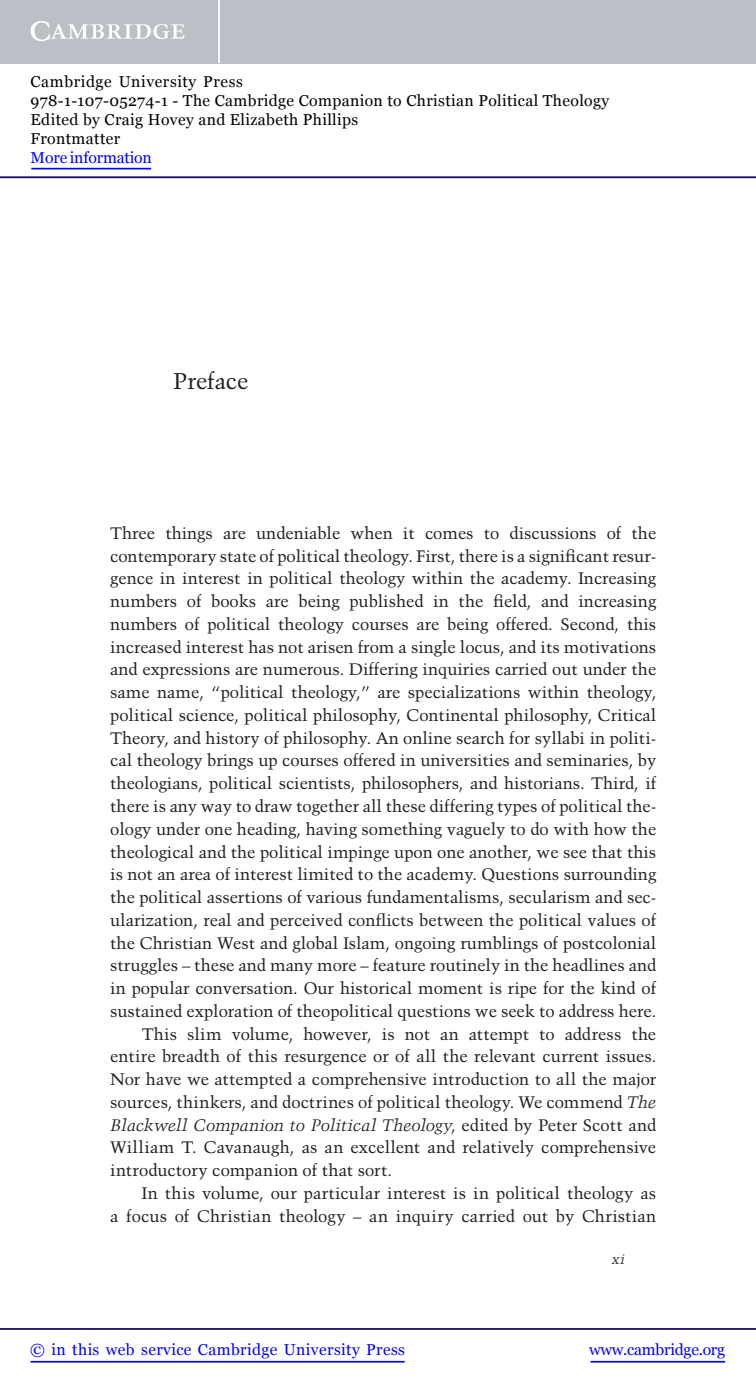
<style>
.page{position:relative;width:756px;height:1388px;background:#fff}
.page>*{position:absolute;margin:0;border:0;box-sizing:border-box;transform-origin:0 0}
.t1{font:22.75px "Trump Mediaeval LT Std";color:#231f20}
.t2{font:16.62px "Trump Mediaeval LT Std";letter-spacing:-.005em;color:#231f20}
.t3{font:italic 16.62px "Trump Mediaeval LT Std";letter-spacing:-.005em;color:#231f20}
.t4{font:15.75px/18.9px "Georgia";letter-spacing:.025em;color:#000}
.t5{font:15.75px "Georgia";letter-spacing:.025em;color:#00f}
.t6{font:15.75px "Georgia";letter-spacing:-.015em;color:#00f}
.t7{font:15.75px "Georgia";letter-spacing:-.01em;color:#00f}
.t8{font:italic 14px "Trump Mediaeval LT Std";color:#231f20}
.s1{font-style:italic}
.s2{font-style:normal}
</style>
<div class="page">
<hr style="left:591px;top:1361px;width:134px;height:1px;background:#00f">
<hr style="left:0;top:1328px;width:756px;height:2px;background:#150666">
<hr style="left:31px;top:1361px;width:374px;height:1px;background:#00f">
<div style="left:0;top:0;width:756px;height:63px;background:#bac0c6"></div>
<svg style="left:31px;top:21px;width:154px;height:20px"></svg>
<hr style="left:218px;top:0;width:2px;height:63px;background:#fff">
<hr style="left:0;top:176px;width:756px;height:2px;background:#150666">
<hr style="left:31px;top:168px;width:120px;height:1px;background:#00f">
<p class="t4" style="left:31px;top:73px;width:580px">Cambridge University Press<br>978-1-107-05274-1 - The Cambridge Companion to Christian Political Theology Edited by Craig Hovey and Elizabeth Phillips<br>Frontmatter</p>
<p class="t7" style="left:31px;top:148px;width:123px">More information</p>
<h1 class="t1" style="left:173px;top:372px;width:77px">Preface</h1>
<p class="t2" style="left:110px;top:526px;width:548px">Three things are undeniable when it comes to discussions of the</p>
<p class="t2" style="left:110px;top:549px;width:548px">contemporary state of political theology. First, there is a significant resur-</p>
<p class="t2" style="left:110px;top:571px;width:548px">gence in interest in political theology within the academy. Increasing</p>
<p class="t2" style="left:110px;top:594px;width:548px">numbers of books are being published in the field, and increasing</p>
<p class="t2" style="left:110px;top:617px;width:548px">numbers of political theology courses are being offered. Second, this</p>
<p class="t2" style="left:110px;top:640px;width:548px">increased interest has not arisen from a single locus, and its motivations</p>
<p class="t2" style="left:110px;top:662px;width:548px">and expressions are numerous. Differing inquiries carried out under the</p>
<p class="t2" style="left:110px;top:685px;width:548px">same name, “political theology,” are specializations within theology,</p>
<p class="t2" style="left:110px;top:708px;width:548px">political science, political philosophy, Continental philosophy, Critical</p>
<p class="t2" style="left:110px;top:731px;width:548px">Theory, and history of philosophy. An online search for syllabi in politi-</p>
<p class="t2" style="left:110px;top:753px;width:548px">cal theology brings up courses offered in universities and seminaries, by</p>
<p class="t2" style="left:110px;top:776px;width:548px">theologians, political scientists, philosophers, and historians. Third, if</p>
<p class="t2" style="left:110px;top:799px;width:548px">there is any way to draw together all these differing types of political the-</p>
<p class="t2" style="left:110px;top:822px;width:548px">ology under one heading, having something vaguely to do with how the</p>
<p class="t2" style="left:110px;top:844px;width:548px">theological and the political impinge upon one another, we see that this</p>
<p class="t2" style="left:110px;top:867px;width:548px">is not an area of interest limited to the academy. Questions surrounding</p>
<p class="t2" style="left:110px;top:890px;width:548px">the political assertions of various fundamentalisms, secularism and sec-</p>
<p class="t2" style="left:110px;top:913px;width:548px">ularization, real and perceived conflicts between the political values of</p>
<p class="t2" style="left:110px;top:935px;width:548px">the Christian West and global Islam, ongoing rumblings of postcolonial</p>
<p class="t2" style="left:110px;top:958px;width:548px">struggles – these and many more – feature routinely in the headlines and</p>
<p class="t2" style="left:110px;top:981px;width:548px">in popular conversation. Our historical moment is ripe for the kind of</p>
<p class="t2" style="left:110px;top:1004px;width:548px">sustained exploration of theopolitical questions we seek to address here.</p>
<p class="t2" style="left:142px;top:1026px;width:516px">This slim volume, however, is not an attempt to address the</p>
<p class="t2" style="left:110px;top:1049px;width:548px">entire breadth of this resurgence or of all the relevant current issues.</p>
<p class="t2" style="left:110px;top:1072px;width:548px">Nor have we attempted a comprehensive introduction to all the major</p>
<p class="t2" style="left:110px;top:1095px;width:547px">sources, thinkers, and doctrines of political theology. We commend <span class="s1">The</span></p>
<p class="t3" style="left:110px;top:1117px;width:548px">Blackwell Companion to Political Theology<span class="s2">, edited by Peter Scott and</span></p>
<p class="t2" style="left:110px;top:1140px;width:548px">William T. Cavanaugh, as an excellent and relatively comprehensive</p>
<p class="t2" style="left:110px;top:1163px;width:283px">introductory companion of that sort.</p>
<p class="t2" style="left:142px;top:1186px;width:516px">In this volume, our particular interest is in political theology as</p>
<p class="t2" style="left:110px;top:1208px;width:548px">a focus of Christian theology – an inquiry carried out by Christian</p>
<p class="t8" style="left:612px;top:1253px;width:14px">xi</p>
<p class="t5" style="left:30px;top:1339px;width:376px">© in this web service Cambridge University Press</p>
<p class="t6" style="left:589px;top:1339px;width:137px">www.cambridge.org</p>
</div>
